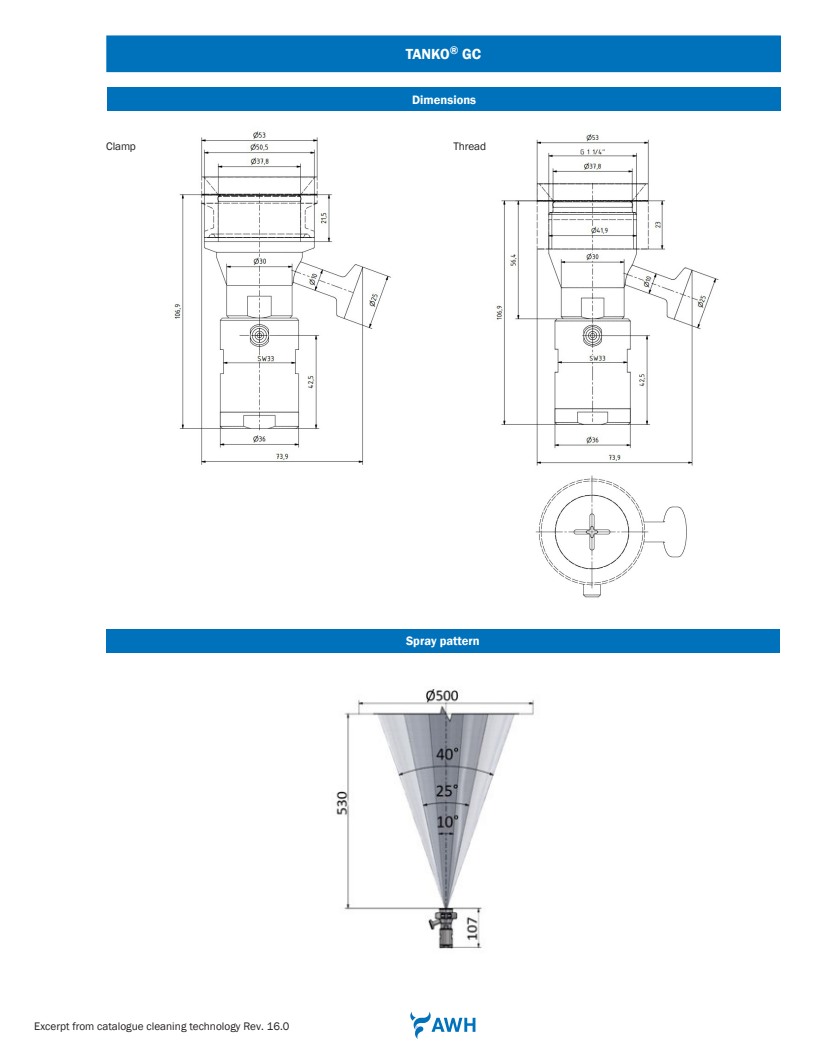
<style>
.page{position:relative;width:815px;height:1053px;background:#fff}
.page>*{position:absolute;margin:0;border:0;box-sizing:border-box;transform-origin:0 0}
.t1{font:600 15px "Franklin Gothic";color:#fff}
.t2{font:600 12.5px "Franklin Gothic";color:#fff}
.t3{font:11.25px "Franklin Gothic";color:#231f20}
</style>
<div class="page">
<svg style="left:410px;top:1012px;width:65px;height:26px"></svg>
<div style="left:107px;top:36px;width:673px;height:35px;background:#0072bc"></div>
<div style="left:106px;top:35px;width:675px;height:37px;border:1px solid #0072bc"></div>
<div style="left:108px;top:88px;width:673px;height:23px;background:#0072bc"></div>
<img style="left:174px;top:131px;width:217px;height:334px">
<img style="left:496px;top:134px;width:223px;height:332px">
<img style="left:535px;top:475px;width:152px;height:123px">
<div style="left:106px;top:629px;width:674px;height:23px;background:#0072bc"></div>
<img style="left:336px;top:689px;width:198px;height:260px">
<h1 class="t1" style="left:406px;top:45px;width:77px">TANKO<sup>®</sup> GC</h1>
<p class="t2" style="left:412px;top:92px;width:65px">Dimensions</p>
<p class="t3" style="left:106px;top:139px;width:31px">Clamp</p>
<p class="t3" style="left:454px;top:139px;width:34px">Thread</p>
<p class="t2" style="left:406px;top:633px;width:75px">Spray pattern</p>
<p class="t3" style="left:34px;top:1019px;width:257px">Excerpt from catalogue cleaning technology Rev. 16.0</p>
</div>
